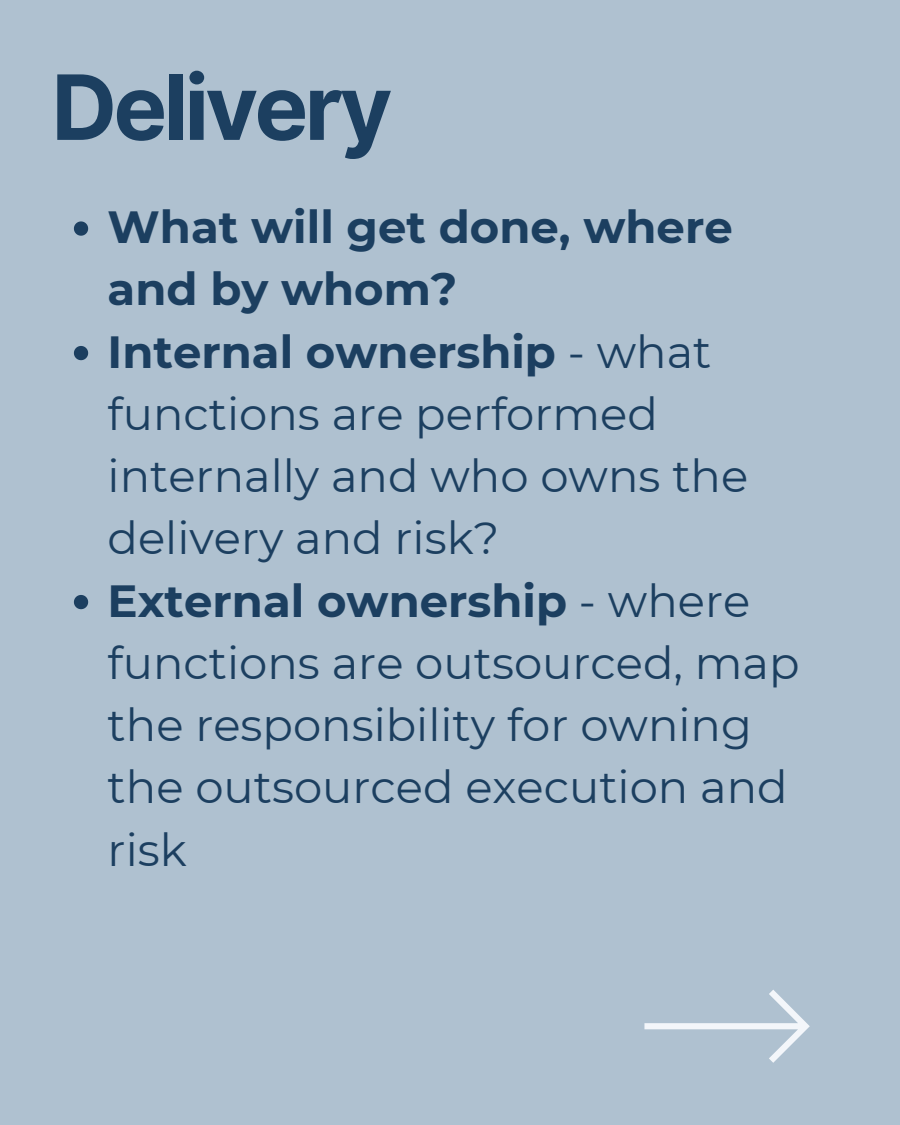
<style>
.page{position:relative;width:900px;height:1125px;background:#afc1d0}
.page>*{position:absolute;margin:0;border:0;box-sizing:border-box;transform-origin:0 0}
.t1{font:700 90px "Inter";letter-spacing:-.04em;color:#1c3f60}
.t2{font:45px/62.2px "Montserrat";color:#1c3f60}
.t3{font:700 45px/62.2px "Montserrat";color:#1c3f60}
.s1{font-weight:700}
</style>
<div class="page">
<svg style="left:644px;top:990px;width:166px;height:73px"></svg>
<svg style="left:74px;top:221px;width:14px;height:15px"></svg>
<svg style="left:74px;top:346px;width:14px;height:14px"></svg>
<svg style="left:74px;top:595px;width:14px;height:14px"></svg>
<h1 class="t1" style="left:52px;top:53px;width:342px">Delivery</h1>
<p class="t3" style="left:108px;top:196px;width:627px">What will get done, where and by whom?</p>
<p class="t2" style="left:108px;top:320px;width:642px"><span class="s1">Internal ownership</span> - what functions are performed internally and who owns the delivery and risk?</p>
<p class="t2" style="left:108px;top:569px;width:694px"><span class="s1">External ownership</span> - where functions are outsourced, map the responsibility for owning the outsourced execution and risk</p>
</div>
